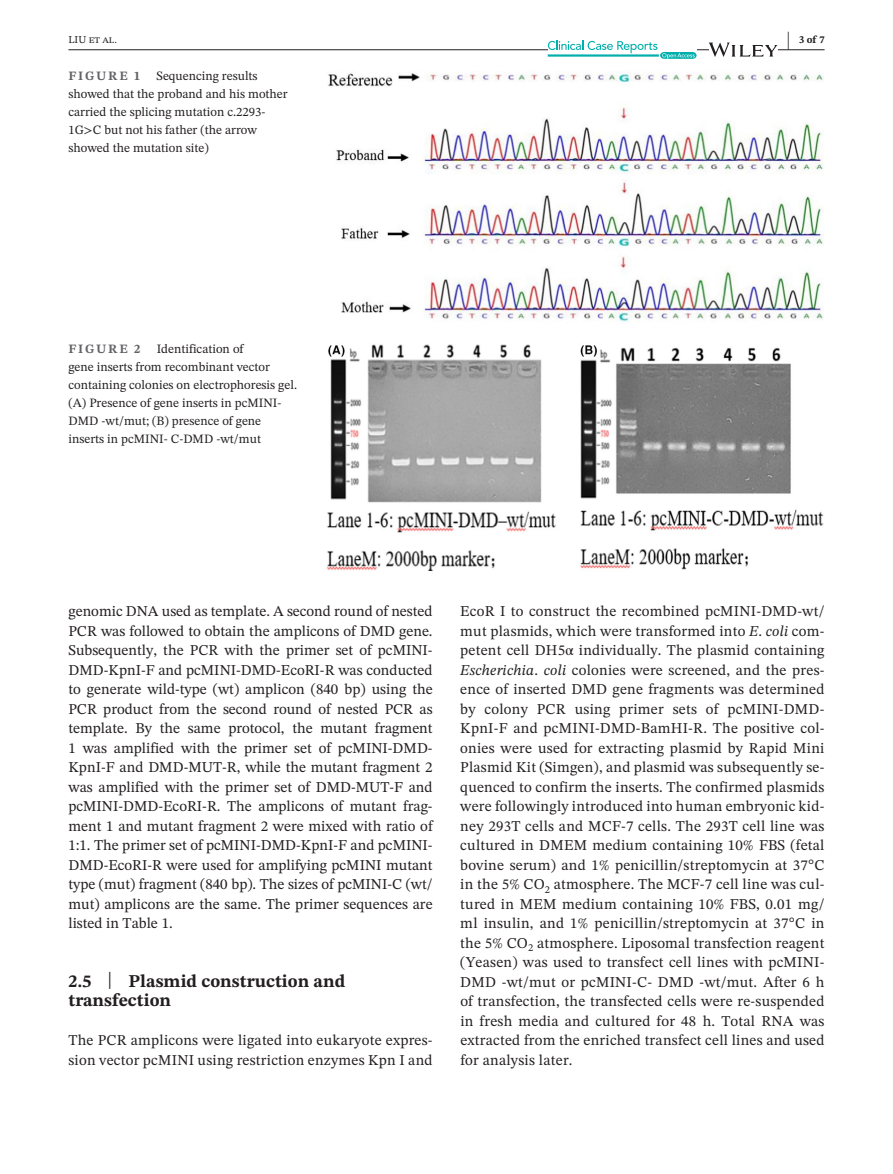
<style>
.page{position:relative;width:893px;height:1174px;background:#fff}
.page>*{position:absolute;margin:0;border:0;box-sizing:border-box;transform-origin:0 0}
.t1{font:700 21px "STIX Two Text";color:#231f20;scale:.42 1}
.t2{font:700 18px/19.5px "STIX Two Text";color:#231f20}
.t3{font:15px/19.5px "STIX Two Text";letter-spacing:.015em;color:#231f20;text-align:justify}
.t4{font:12.75px/18px "STIX Two Text";color:#231f20}
.t5{font:700 12.75px "STIX Two Text";letter-spacing:.14em;color:#636366}
.t6{font:10.5px "STIX Two Text";color:#231f20}
.t7{font:700 10.5px "STIX Two Text";color:#231f20}
.s1{font-weight:400;font-size:23.7px}
.s2{font-style:italic}
.s3{font-family:"STIX"}
</style>
<div class="page">
<hr style="left:68px;top:49px;width:756px;height:1px;background:#231f20">
<svg style="left:548px;top:41px;width:149px;height:18px"></svg>
<svg style="left:709px;top:43px;width:68px;height:14px"></svg>
<img style="left:328px;top:71px;width:496px;height:251px">
<img style="left:327px;top:344px;width:497px;height:227px">
<h1 class="t1" style="left:787px;top:24px;width:8px">|</h1>
<p class="t6" style="left:68px;top:32px;width:50px">LIU et al.</p>
<p class="t7" style="left:799px;top:32px;width:27px">3 of 7</p>
<p class="t4" style="left:68px;top:66px;width:221px;text-indent:88px">Sequencing results showed that the proband and his mother carried the splicing mutation c.2293-<br>1G&gt;C but not his father (the arrow showed the mutation site)</p>
<p class="t5" style="left:68px;top:66px;width:73px">FIGURE 1</p>
<p class="t4" style="left:68px;top:339px;width:230px;text-indent:88px">Identification of<br>gene inserts from recombinant vector containing colonies on electrophoresis gel. (A) Presence of gene inserts in pcMINI-DMD -wt/mut; (B) presence of gene inserts in pcMINI- C-DMD -wt/mut</p>
<p class="t5" style="left:68px;top:339px;width:73px">FIGURE 2</p>
<p class="t3" style="left:68px;top:601px;width:366px">genomic DNA used as template. A second round of nested PCR was followed to obtain the amplicons of DMD gene.<br>Subsequently, the PCR with the primer set of pcMINI-DMD-KpnI-F and pcMINI-DMD-EcoRI-R was conducted to generate wild-type (wt) amplicon (840 bp) using the PCR product from the second round of nested PCR as template. By the same protocol, the mutant fragment 1 was amplified with the primer set of pcMINI-DMD-KpnI-F and DMD-MUT-R, while the mutant fragment 2 was amplified with the primer set of DMD-MUT-F and pcMINI-DMD-EcoRI-R. The amplicons of mutant frag&shy;ment 1 and mutant fragment 2 were mixed with ratio of 1:1. The primer set of pcMINI-DMD-KpnI-F and pcMINI-DMD-EcoRI-R were used for amplifying pcMINI mutant type (mut) fragment (840 bp). The sizes of pcMINI-C (wt/ mut) amplicons are the same. The primer sequences are listed in Table 1.</p>
<p class="t2" style="left:68px;top:971px;width:278px">2.5 <span class="s1">|</span> Plasmid construction and transfection</p>
<p class="t3" style="left:68px;top:1030px;width:366px">The PCR amplicons were ligated into eukaryote expres&shy;sion vector pcMINI using restriction enzymes Kpn I and</p>
<p class="t3" style="left:460px;top:601px;width:366px">EcoR I to construct the recombined pcMINI-DMD-wt/ mut plasmids, which were transformed into <span class="s2">E</span>. <span class="s2">coli</span> com&shy;petent cell DH5<span class="s3">α</span> individually. The plasmid containing <span class="s2">Escherichia</span>. <span class="s2">coli</span> colonies were screened, and the pres&shy;ence of inserted DMD gene fragments was determined by colony PCR using primer sets of pcMINI-DMD-KpnI-F and pcMINI-DMD-BamHI-R. The positive col&shy;onies were used for extracting plasmid by Rapid Mini Plasmid Kit (Simgen), and plasmid was subsequently se&shy;quenced to confirm the inserts. The confirmed plasmids were followingly introduced into human embryonic kid&shy;ney 293T cells and MCF-7 cells. The 293T cell line was cultured in DMEM medium containing 10% FBS (fetal bovine serum) and 1% penicillin/streptomycin at 37°C in the 5% CO<sub>2</sub> atmosphere. The MCF-7 cell line was cul&shy;tured in MEM medium containing 10% FBS, 0.01 mg/ ml insulin, and 1% penicillin/streptomycin at 37°C in the 5% CO<sub>2</sub> atmosphere. Liposomal transfection reagent (Yeasen) was used to transfect cell lines with pcMINI-DMD -wt/mut or pcMINI-C- DMD -wt/mut. After 6 h of transfection, the transfected cells were re-suspended in fresh media and cultured for 48 h. Total RNA was extracted from the enriched transfect cell lines and used for analysis later.</p>
</div>
